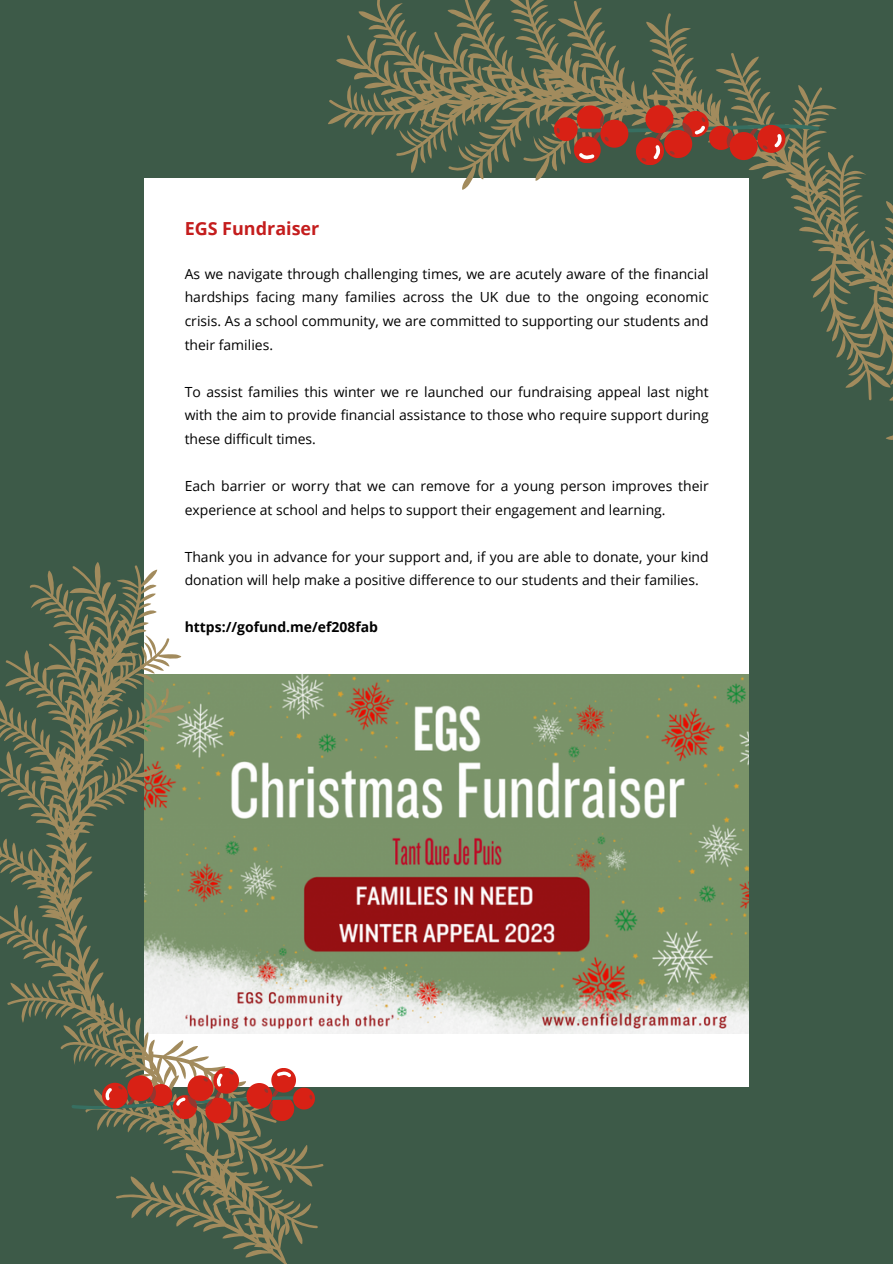
<style>
.page{position:relative;width:893px;height:1264px;background:#fff}
.page>*{position:absolute;margin:0;border:0;box-sizing:border-box;transform-origin:0 0}
.t1{font:700 18px "Open Sans";color:#c41d1d}
.t2{font:13.95px/23.5px "Open Sans";color:#000;text-align:justify}
.t3{font:700 13.95px "Open Sans";color:#000}
</style>
<div class="page">
<div style="left:0;top:0;width:892px;height:1263px;background:#3d5a48"></div>
<div style="left:144px;top:178px;width:604px;height:908px;background:#fff"></div>
<svg style="left:328px;top:0;width:564px;height:508px"></svg>
<svg style="left:515px;top:21px;width:41px;height:29px"></svg>
<svg style="left:549px;top:89px;width:278px;height:94px"></svg>
<img style="left:345px;top:675px;width:403px;height:358px">
<svg style="left:0;top:562px;width:345px;height:701px"></svg>
<svg style="left:260px;top:1189px;width:23px;height:11px"></svg>
<svg style="left:22px;top:927px;width:31px;height:32px"></svg>
<svg style="left:12px;top:718px;width:29px;height:32px"></svg>
<svg style="left:38px;top:901px;width:21px;height:14px"></svg>
<svg style="left:42px;top:978px;width:19px;height:41px"></svg>
<svg style="left:71px;top:1016px;width:244px;height:158px"></svg>
<p class="t1" style="left:185px;top:216px;width:136px">EGS Fundraiser</p>
<p class="t2" style="left:185px;top:262px;width:525px">As we navigate through challenging times, we are acutely aware of the financial hardships facing many families across the UK due to the ongoing economic crisis. As a school community, we are committed to supporting our students and their families.</p>
<p class="t2" style="left:185px;top:379px;width:525px">To assist families this winter we re launched our fundraising appeal last night with the aim to provide financial assistance to those who require support during these difficult times.</p>
<p class="t2" style="left:185px;top:474px;width:525px">Each barrier or worry that we can remove for a young person improves their experience at school and helps to support their engagement and learning.</p>
<p class="t2" style="left:185px;top:544px;width:525px">Thank you in advance for your support and, if you are able to donate, your kind donation will help make a positive difference to our students and their families.</p>
<p class="t3" style="left:185px;top:617px;width:195px">https://gofund.me/ef208fab</p>
</div>
